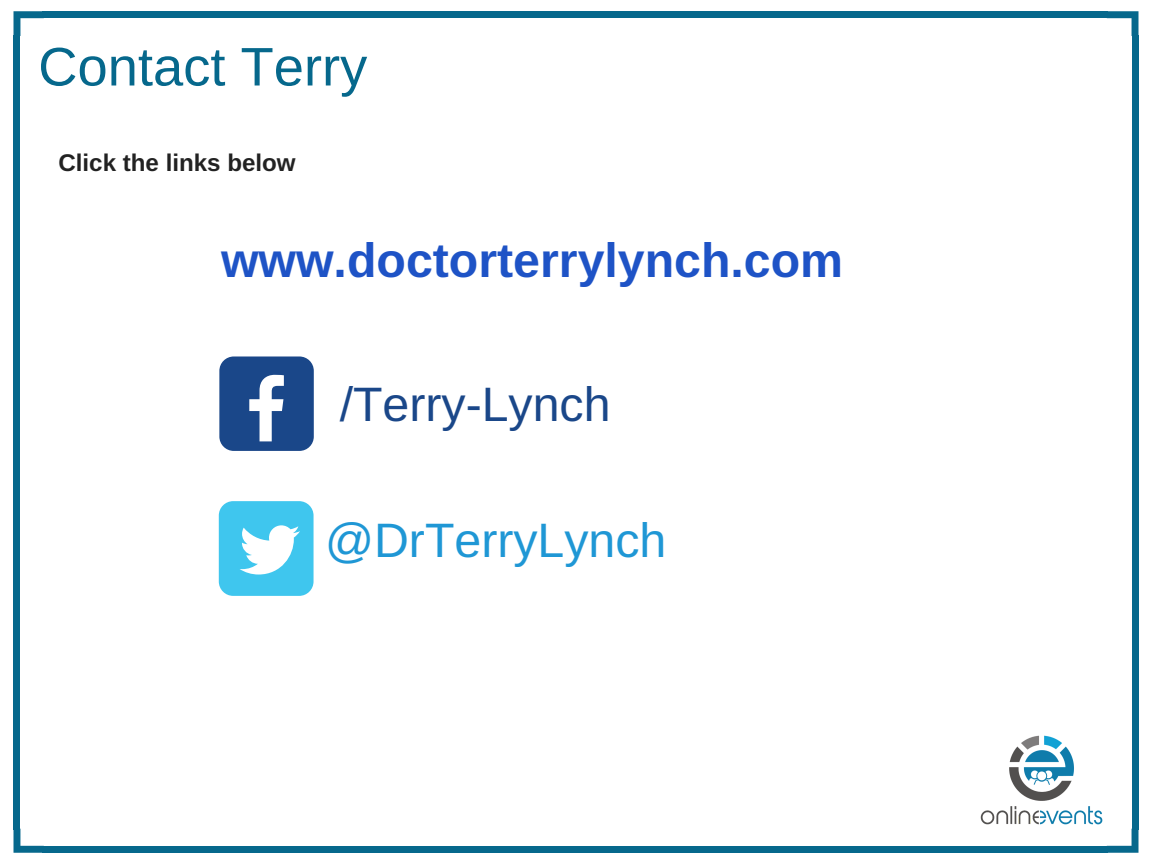
<style>
.page{position:relative;width:1152px;height:864px;background:#fff}
.page>*{position:absolute;margin:0;border:0;box-sizing:border-box;transform-origin:0 0}
.t1{font:54.3px "Arimo";color:#06688c}
.t2{font:700 48.3px "Arimo";color:#1e53c6}
.t3{font:48.3px "Arimo";color:#1f97d5}
.t4{font:48.3px "Arimo";color:#1a4789}
.t5{font:700 24.15px "Arimo";color:#222}
</style>
<div class="page">
<svg style="left:14px;top:11px;width:30px;height:25px"></svg>
<div style="left:14px;top:35px;width:6px;height:795px;background:#06688c"></div>
<svg style="left:14px;top:829px;width:30px;height:24px"></svg>
<div style="left:43px;top:846px;width:1065px;height:7px;background:#06688c"></div>
<svg style="left:1107px;top:829px;width:31px;height:24px"></svg>
<div style="left:1132px;top:35px;width:7px;height:795px;background:#06688c"></div>
<div style="left:43px;top:11px;width:1065px;height:7px;background:#06688c"></div>
<svg style="left:1107px;top:11px;width:31px;height:25px"></svg>
<img style="left:980px;top:735px;width:123px;height:90px">
<div style="left:219px;top:356px;width:95px;height:95px;background:#1a4789;border-radius:14px"></div>
<svg style="left:249px;top:375px;width:35px;height:66px"></svg>
<div style="left:219px;top:501px;width:95px;height:95px;background:#3fc6ee;border-radius:14px"></div>
<svg style="left:240px;top:525px;width:60px;height:50px"></svg>
<p class="t1" style="left:38px;top:36px;width:331px">Contact Terry</p>
<p class="t5" style="left:58px;top:149px;width:239px">Click the links below</p>
<p class="t2" style="left:221px;top:233px;width:624px">www.doctorterrylynch.com</p>
<p class="t4" style="left:340px;top:377px;width:272px">/Terry-Lynch</p>
<p class="t3" style="left:325px;top:513px;width:343px">@DrTerryLynch</p>
</div>
